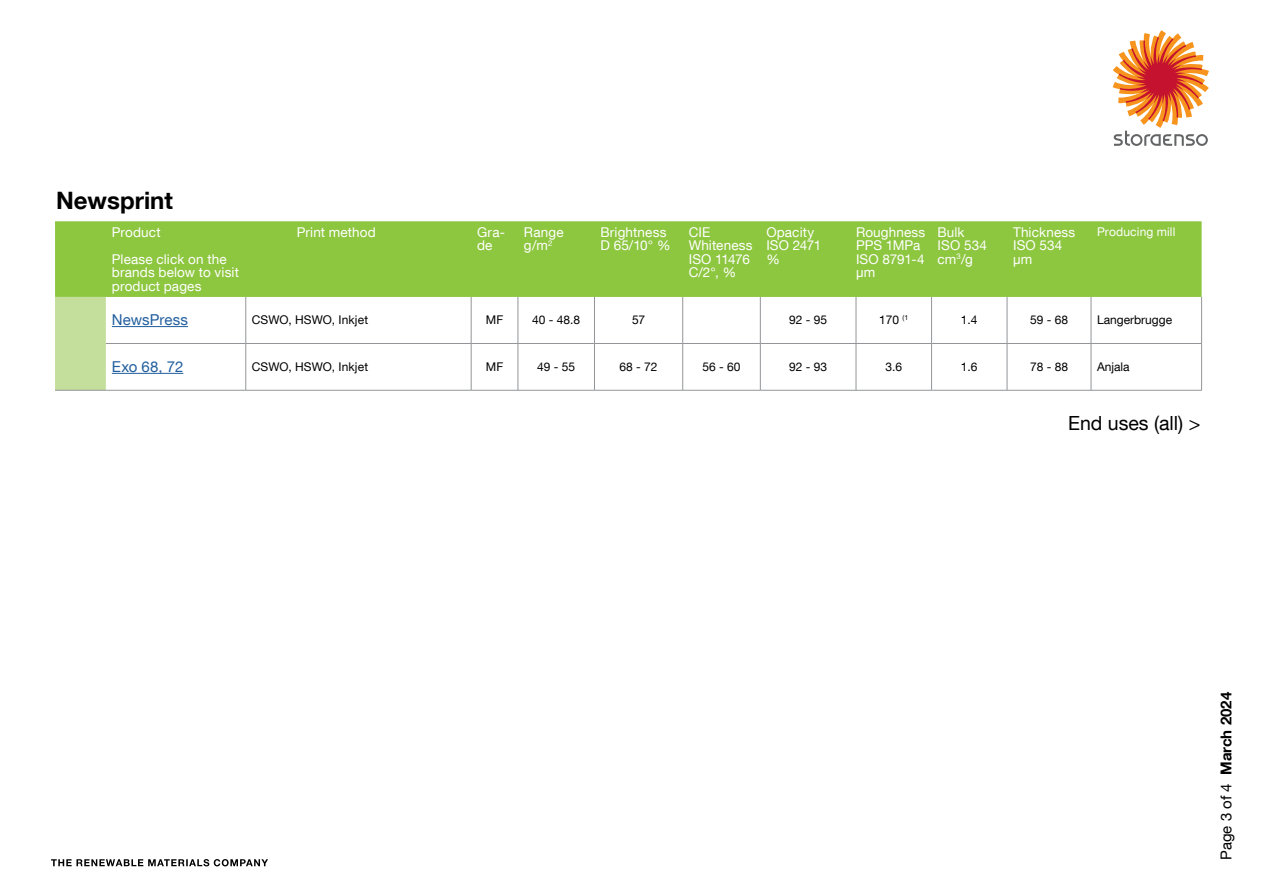
<style>
.page{position:relative;width:1263px;height:893px;background:#fff}
.page>*{position:absolute;margin:0;border:0;box-sizing:border-box;transform-origin:0 0}
.t1{font:700 24px "Helvetica Neue LT Com";color:#000}
.t2{font:19.5px "Helvetica Neue LT Com";color:#000}
.t3{font:15px "Helvetica Neue LT Com";letter-spacing:.005em;color:#215e9e}
.t4{font:700 15px "Helvetica Neue LT Com";color:#000}
.t5{font:13.5px/13.5px "Helvetica Neue LT Com";letter-spacing:.01em;color:#fff}
.t6{font:12px "Helvetica Neue LT Com";color:#000}
.t7{font:12px "Helvetica Neue LT Com";letter-spacing:.015em;color:#fff}
.s1{font-weight:400}
</style>
<div class="page">
<svg style="left:51px;top:859px;width:217px;height:7px"></svg>
<svg style="left:1113px;top:30px;width:96px;height:116px"></svg>
<div style="left:55px;top:221px;width:1146px;height:76px;background:#8dc63f"></div>
<div style="left:55px;top:297px;width:51px;height:93px;background:#c4df9b"></div>
<hr style="left:245px;top:297px;width:1px;height:46px;background:#939598">
<hr style="left:471px;top:297px;width:1px;height:46px;background:#939598">
<hr style="left:518px;top:297px;width:1px;height:46px;background:#939598">
<hr style="left:594px;top:297px;width:1px;height:46px;background:#939598">
<hr style="left:682px;top:297px;width:1px;height:46px;background:#939598">
<hr style="left:760px;top:297px;width:1px;height:46px;background:#939598">
<hr style="left:856px;top:297px;width:1px;height:46px;background:#939598">
<hr style="left:931px;top:297px;width:1px;height:46px;background:#939598">
<hr style="left:1007px;top:297px;width:1px;height:46px;background:#939598">
<hr style="left:1091px;top:297px;width:1px;height:46px;background:#939598">
<hr style="left:1201px;top:297px;width:1px;height:46px;background:#939598">
<hr style="left:106px;top:343px;width:140px;height:1px;background:#939598">
<hr style="left:246px;top:343px;width:225px;height:1px;background:#939598">
<hr style="left:245px;top:344px;width:1px;height:46px;background:#939598">
<hr style="left:471px;top:343px;width:47px;height:1px;background:#939598">
<hr style="left:471px;top:344px;width:1px;height:46px;background:#939598">
<hr style="left:518px;top:343px;width:76px;height:1px;background:#939598">
<hr style="left:518px;top:344px;width:1px;height:46px;background:#939598">
<hr style="left:594px;top:343px;width:89px;height:1px;background:#939598">
<hr style="left:594px;top:344px;width:1px;height:46px;background:#939598">
<hr style="left:683px;top:343px;width:77px;height:1px;background:#939598">
<hr style="left:682px;top:344px;width:1px;height:46px;background:#939598">
<hr style="left:760px;top:343px;width:96px;height:1px;background:#939598">
<hr style="left:760px;top:344px;width:1px;height:46px;background:#939598">
<hr style="left:856px;top:343px;width:75px;height:1px;background:#939598">
<hr style="left:856px;top:344px;width:1px;height:46px;background:#939598">
<hr style="left:931px;top:343px;width:76px;height:1px;background:#939598">
<hr style="left:931px;top:344px;width:1px;height:46px;background:#939598">
<hr style="left:1007px;top:343px;width:84px;height:1px;background:#939598">
<hr style="left:1007px;top:344px;width:1px;height:46px;background:#939598">
<hr style="left:1091px;top:343px;width:111px;height:1px;background:#939598">
<hr style="left:1091px;top:344px;width:1px;height:46px;background:#939598">
<hr style="left:1201px;top:344px;width:1px;height:46px;background:#939598">
<hr style="left:55px;top:390px;width:51px;height:1px;background:#939598">
<hr style="left:106px;top:390px;width:140px;height:1px;background:#939598">
<hr style="left:246px;top:390px;width:225px;height:1px;background:#939598">
<hr style="left:471px;top:390px;width:47px;height:1px;background:#939598">
<hr style="left:518px;top:390px;width:76px;height:1px;background:#939598">
<hr style="left:594px;top:390px;width:89px;height:1px;background:#939598">
<hr style="left:683px;top:390px;width:77px;height:1px;background:#939598">
<hr style="left:760px;top:390px;width:96px;height:1px;background:#939598">
<hr style="left:856px;top:390px;width:75px;height:1px;background:#939598">
<hr style="left:931px;top:390px;width:76px;height:1px;background:#939598">
<hr style="left:1007px;top:390px;width:84px;height:1px;background:#939598">
<hr style="left:1091px;top:390px;width:111px;height:1px;background:#939598">
<hr style="left:112px;top:326px;width:76px;height:1px;background:#215e9e">
<hr style="left:112px;top:373px;width:71px;height:1px;background:#215e9e">
<h1 class="t1" style="left:56px;top:185px;width:118px">Newsprint</h1>
<p class="t5" style="left:112px;top:218px;width:116px;line-height:27px">Product<br>Please click on the</p>
<p class="t5" style="left:112px;top:266px;width:129px">brands below to visit product pages</p>
<p class="t5" style="left:297px;top:225px;width:81px">Print method</p>
<p class="t5" style="left:477px;top:225px;width:29px">Gra&shy;de</p>
<p class="t5" style="left:524px;top:225px;width:41px">Range g/m<sup>2</sup></p>
<p class="t5" style="left:600px;top:225px;width:72px">Brightness<br>D 65/10° %</p>
<p class="t5" style="left:689px;top:225px;width:65px">CIE<br>Whiteness<br>ISO 11476<br>C/2°, %</p>
<p class="t5" style="left:766px;top:225px;width:57px">Opacity<br>ISO 2471 %</p>
<p class="t5" style="left:856px;top:225px;width:71px">Roughness<br>PPS 1MPa<br>ISO 8791-4 µm</p>
<p class="t5" style="left:937px;top:225px;width:51px">Bulk<br>ISO 534 cm<sup>3</sup>/g</p>
<p class="t5" style="left:1013px;top:225px;width:64px">Thickness<br>ISO 534 µm</p>
<p class="t7" style="left:1097px;top:224px;width:80px">Producing mill</p>
<p class="t3" style="left:112px;top:311px;width:78px">NewsPress</p>
<p class="t6" style="left:252px;top:313px;width:118px">CSWO, HSWO, Inkjet</p>
<p class="t6" style="left:486px;top:313px;width:19px">MF</p>
<p class="t6" style="left:532px;top:313px;width:50px">40 - 48.8</p>
<p class="t6" style="left:632px;top:313px;width:15px">57</p>
<p class="t6" style="left:789px;top:313px;width:40px">92 - 95</p>
<p class="t6" style="left:879px;top:313px;width:31px">170 <sup>(1</sup></p>
<p class="t6" style="left:961px;top:313px;width:18px">1.4</p>
<p class="t6" style="left:1030px;top:313px;width:40px">59 - 68</p>
<p class="t6" style="left:1097px;top:313px;width:77px">Langerbrugge</p>
<p class="t3" style="left:112px;top:358px;width:73px">Exo 68, 72</p>
<p class="t6" style="left:252px;top:359px;width:118px">CSWO, HSWO, Inkjet</p>
<p class="t6" style="left:486px;top:359px;width:19px">MF</p>
<p class="t6" style="left:537px;top:359px;width:40px">49 - 55</p>
<p class="t6" style="left:620px;top:359px;width:40px">68 - 72</p>
<p class="t6" style="left:702px;top:359px;width:40px">56 - 60</p>
<p class="t6" style="left:789px;top:359px;width:40px">92 - 93</p>
<p class="t6" style="left:885px;top:359px;width:18px">3.6</p>
<p class="t6" style="left:961px;top:359px;width:18px">1.6</p>
<p class="t6" style="left:1030px;top:359px;width:40px">78 - 88</p>
<p class="t6" style="left:1097px;top:359px;width:34px">Anjala</p>
<h2 class="t2" style="left:1068px;top:411px;width:134px">End uses (all) &gt;</h2>
<p class="t4" style="left:1217px;top:860px;width:169px;rotate:-90deg"><span class="s1">Page 3 of 4</span> March 2024</p>
</div>
